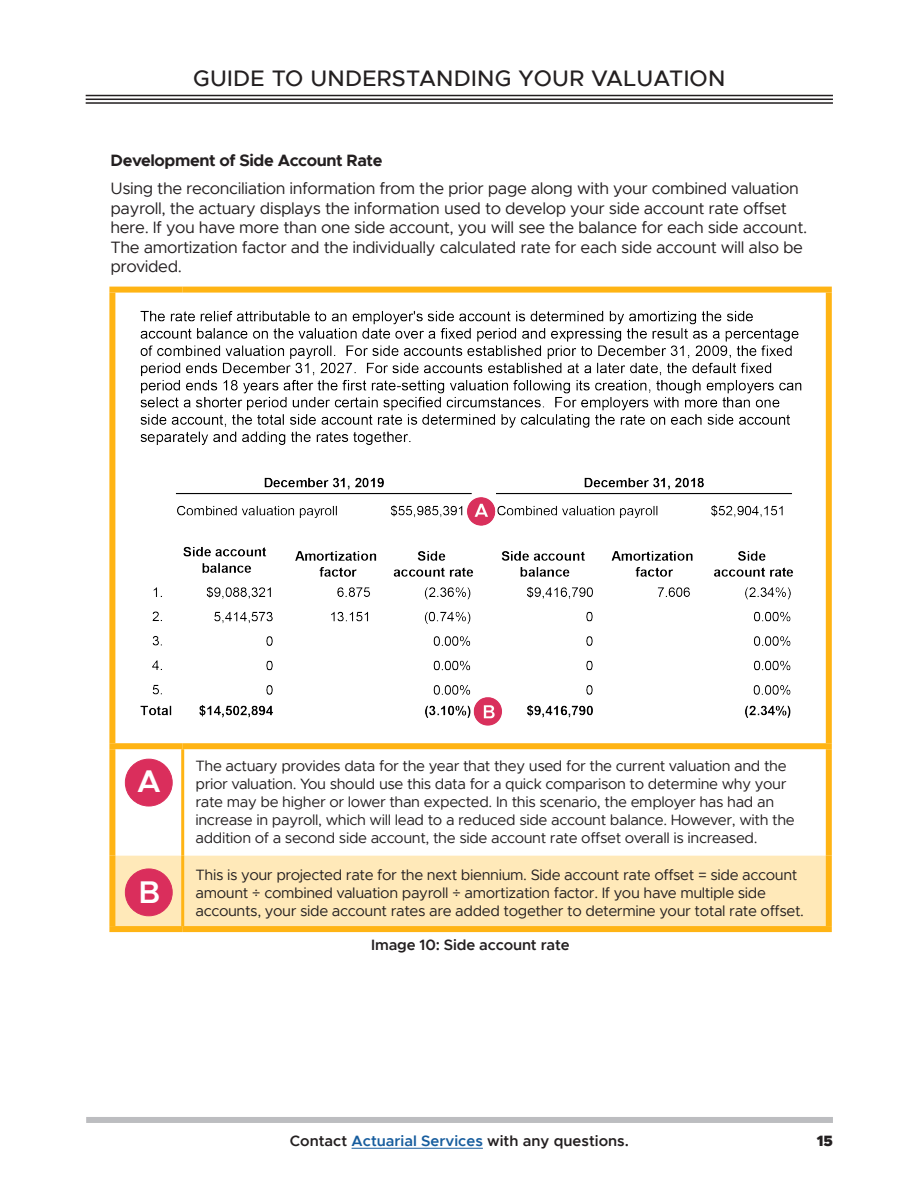
<style>
.page{position:relative;width:918px;height:1188px;background:#fff}
.page>*{position:absolute;margin:0;border:0;box-sizing:border-box;transform-origin:0 0}
.t1{font:600 31.5px "Metropolis";color:#fff}
.t2{font:500 22.5px "Metropolis";letter-spacing:.01em;color:#231f20}
.Inset_body_text{font:16.5px/19.5px "Metropolis";letter-spacing:-.025em;color:#231f20}
.Inset_headline-Secti{font:700 16.5px "Metropolis";letter-spacing:-.025em;color:#231f20}
.Table-Text{font:15px/18px "Metropolis";letter-spacing:-.025em;color:#231f20}
.t3{font:600 15px "Metropolis";color:#231f20}
.t4{font:900 15px "Metropolis";color:#231f20}
.s1{color:#175d9e}
</style>
<div class="page">
<hr style="left:352px;top:1148px;width:131px;height:1px;background:#175d9e">
<div style="left:86px;top:1117px;width:747px;height:6px;background:#bcbdc0"></div>
<hr style="left:86px;top:95px;width:747px;height:1px;background:#231f20">
<hr style="left:86px;top:99px;width:747px;height:1px;background:#231f20">
<hr style="left:86px;top:102px;width:747px;height:2px;background:#231f20">
<div style="left:115px;top:856px;width:711px;height:70px;background:#ffe9b9"></div>
<div style="left:109px;top:287px;width:74px;height:6px;background:#ffb414"></div>
<div style="left:183px;top:287px;width:649px;height:6px;background:#ffb414"></div>
<div style="left:109px;top:293px;width:6px;height:450px;background:#ffb414"></div>
<div style="left:826px;top:293px;width:6px;height:450px;background:#ffb414"></div>
<div style="left:109px;top:749px;width:6px;height:107px;background:#ffb414"></div>
<div style="left:826px;top:749px;width:6px;height:107px;background:#ffb414"></div>
<div style="left:109px;top:856px;width:6px;height:70px;background:#ffb414"></div>
<div style="left:826px;top:856px;width:6px;height:70px;background:#ffb414"></div>
<div style="left:109px;top:743px;width:74px;height:6px;background:#ffb414"></div>
<div style="left:183px;top:743px;width:649px;height:6px;background:#ffb414"></div>
<hr style="left:181px;top:749px;width:3px;height:107px;background:#ffb414">
<hr style="left:181px;top:856px;width:3px;height:70px;background:#ffb414">
<div style="left:109px;top:926px;width:74px;height:6px;background:#ffb414"></div>
<div style="left:183px;top:926px;width:649px;height:6px;background:#ffb414"></div>
<img style="left:140px;top:310px;width:662px;height:416px">
<div style="left:125px;top:759px;width:47px;height:47px;background:#da2e5c;border-radius:50%"></div>
<div style="left:125px;top:759px;width:47px;height:47px;border:1px solid #da2e5c;border-radius:50%"></div>
<div style="left:125px;top:869px;width:47px;height:47px;background:#da2e5c;border-radius:50%"></div>
<div style="left:125px;top:869px;width:47px;height:47px;border:1px solid #da2e5c;border-radius:50%"></div>
<h2 class="t2" style="left:193px;top:64px;width:534px">GUIDE TO UNDERSTANDING YOUR VALUATION</h2>
<p class="Inset_headline-Secti" style="left:111px;top:150px;width:273px">Development of Side Account Rate</p>
<p class="Inset_body_text" style="left:111px;top:179px;width:698px">Using the reconciliation information from the prior page along with your combined valuation payroll, the actuary displays the information used to develop your side account rate offset here. If you have more than one side account, you will see the balance for each side account.<br>The amortization factor and the individually calculated rate for each side account will also be provided.</p>
<h1 class="t1" style="left:137px;top:761px;width:25px">A</h1>
<p class="Table-Text" style="left:195px;top:757px;width:601px">The actuary provides data for the year that they used for the current valuation and the prior valuation. You should use this data for a quick comparison to determine why your rate may be higher or lower than expected. In this scenario, the employer has had an increase in payroll, which will lead to a reduced side account balance. However, with the addition of a second side account, the side account rate offset overall is increased.</p>
<h1 class="t1" style="left:139px;top:873px;width:23px">B</h1>
<p class="Table-Text" style="left:195px;top:866px;width:610px">This is your projected rate for the next biennium. Side account rate offset = side account amount ÷ combined valuation payroll ÷ amortization factor. If you have multiple side accounts, your side account rates are added together to determine your total rate offset.</p>
<p class="t3" style="left:371px;top:935px;width:200px">Image 10: Side account rate</p>
<p class="t3" style="left:290px;top:1132px;width:341px">Contact <span class="s1">Actuarial Services</span> with any questions.</p>
<p class="t4" style="left:817px;top:1132px;width:18px">15</p>
</div>
